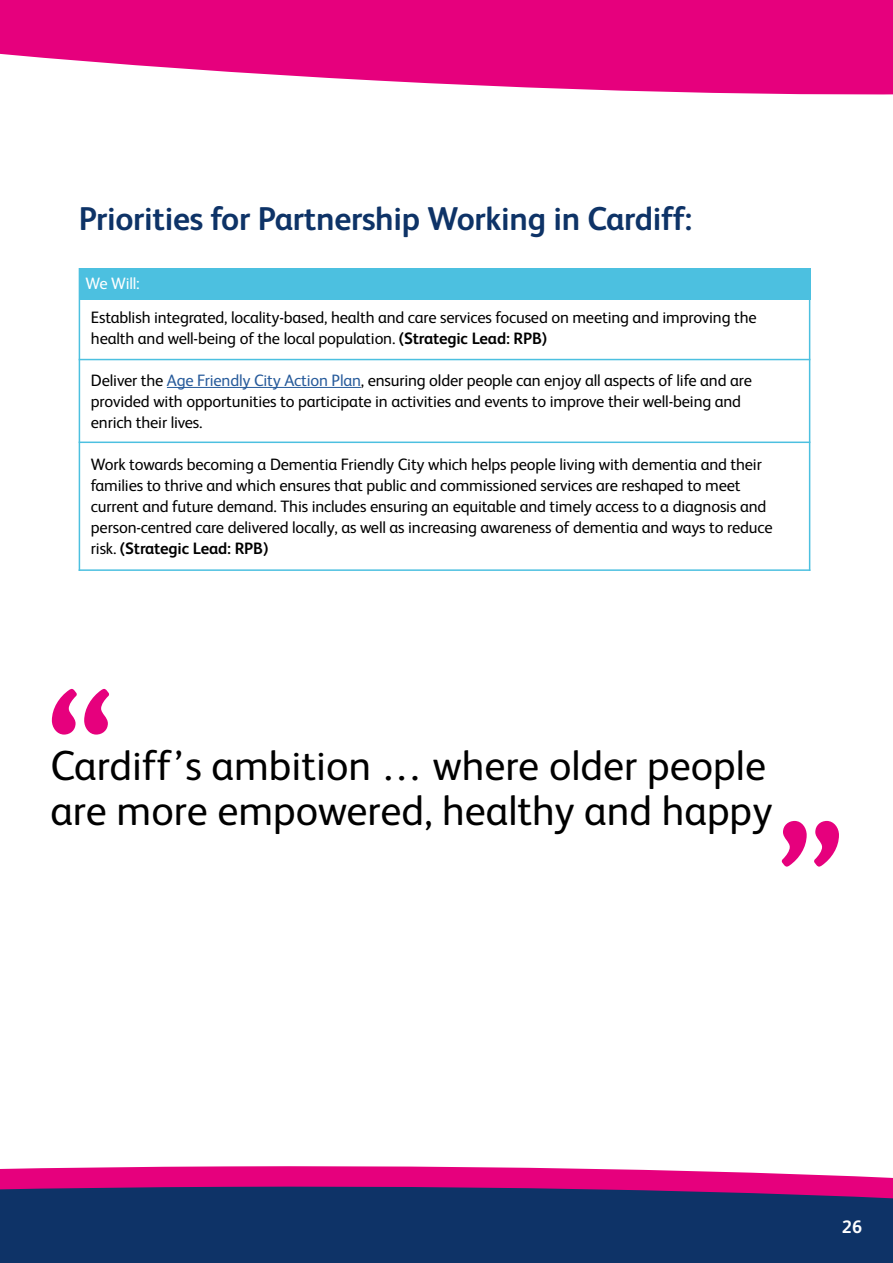
<style>
.page{position:relative;width:893px;height:1263px;background:#fff}
.page>*{position:absolute;margin:0;border:0;box-sizing:border-box;transform-origin:0 0}
.t1{font:42px/45px "FS Albert";color:#000}
.t2{font:700 33px "FS Albert";letter-spacing:-.01em;color:#0e3367}
.t3{font:700 18px "FS Albert";color:#fff}
.t4{font:16.5px/21px "FS Albert";letter-spacing:-.01em;color:#000}
.t5{font:16.5px "FS Albert";letter-spacing:-.01em;color:#fff}
.s1{font-weight:700}
.s2{color:#275b9b}
</style>
<div class="page">
<svg style="left:0;top:1166px;width:893px;height:18px;fill:#e6007d"></svg>
<svg style="left:0;top:1184px;width:893px;height:79px;fill:#0e3367"></svg>
<hr style="left:167px;top:387px;width:194px;height:1px;background:#275b9b">
<div style="left:79px;top:268px;width:731px;height:32px;background:#4cc0e0"></div>
<hr style="left:79px;top:359px;width:731px;height:1px;background:#4cc0e0">
<hr style="left:79px;top:441px;width:731px;height:2px;background:#4cc0e0">
<hr style="left:79px;top:569px;width:731px;height:2px;background:#4cc0e0">
<hr style="left:809px;top:268px;width:1px;height:303px;background:#4cc0e0">
<hr style="left:79px;top:268px;width:1px;height:303px;background:#4cc0e0">
<svg style="left:0;top:0;width:893px;height:95px;fill:#e6007d"></svg>
<svg style="left:52px;top:689px;width:57px;height:45px"></svg>
<svg style="left:782px;top:821px;width:57px;height:46px"></svg>
<h2 class="t2" style="left:79px;top:196px;width:615px">Priorities for Partnership Working in Cardiff:</h2>
<p class="t5" style="left:86px;top:273px;width:56px">We Will:</p>
<p class="t4" style="left:91px;top:306px;width:667px">Establish integrated, locality-based, health and care services focused on meeting and improving the health and well-being of the local population. <span class="s1">(Strategic Lead: RPB)</span></p>
<p class="t4" style="left:91px;top:369px;width:662px">Deliver the <span class="s2">Age Friendly City Action Plan</span>, ensuring older people can enjoy all aspects of life and are provided with opportunities to participate in activities and events to improve their well-being and enrich their lives.</p>
<p class="t4" style="left:91px;top:453px;width:683px">Work towards becoming a Dementia Friendly City which helps people living with dementia and their families to thrive and which ensures that public and commissioned services are reshaped to meet current and future demand. This includes ensuring an equitable and timely access to a diagnosis and person-centred care delivered locally, as well as increasing awareness of dementia and ways to reduce risk. <span class="s1">(Strategic Lead: RPB)</span></p>
<h1 class="t1" style="left:50px;top:741px;width:724px">Cardiff’s ambition … where older people are more empowered, healthy and happy</h1>
<p class="t3" style="left:842px;top:1215px;width:22px">26</p>
</div>
